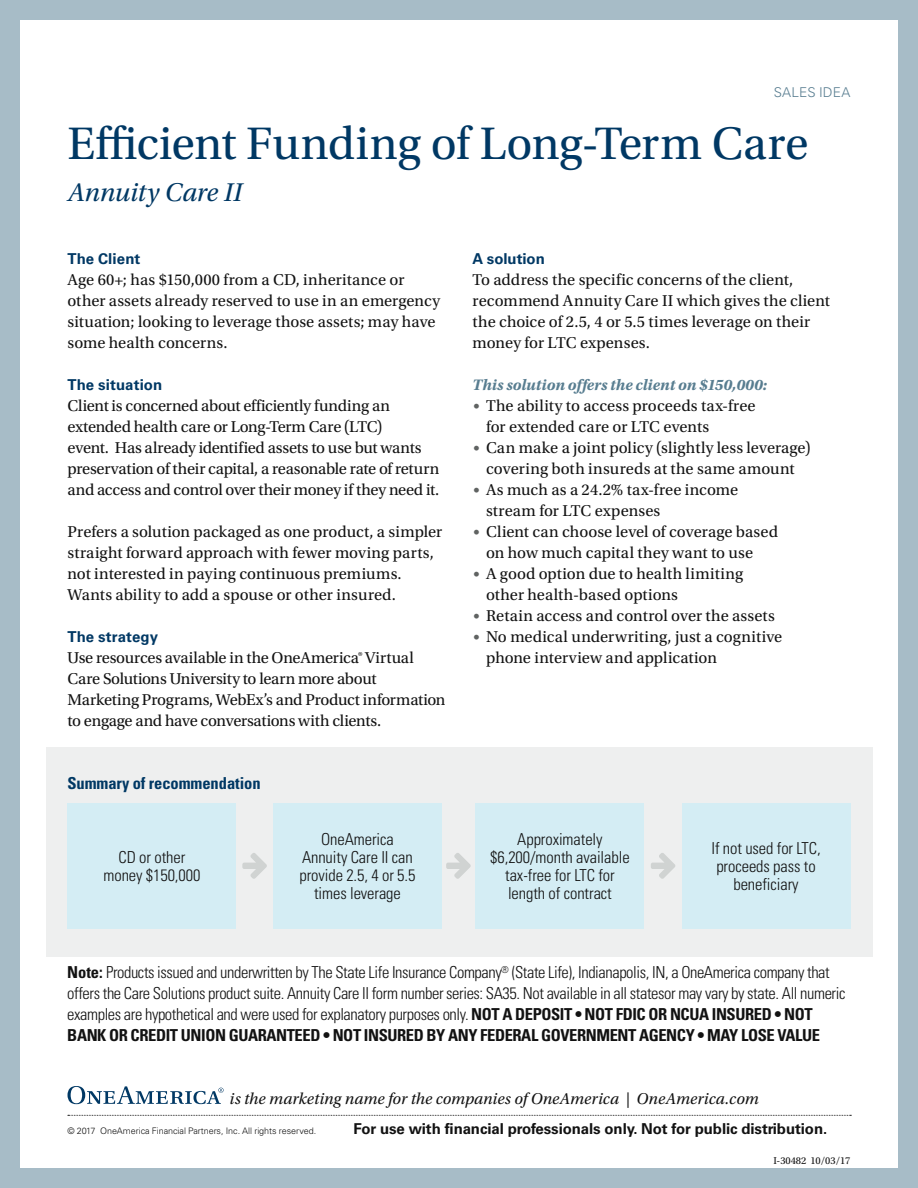
<style>
.page{position:relative;width:918px;height:1188px;background:#a7bcc7}
.page>*{position:absolute;margin:0;border:0;box-sizing:border-box;transform-origin:0 0}
.t1{font:48px "Utopia Std";letter-spacing:-.01em;color:#003864}
.t2{font:italic 27px "Utopia Std";letter-spacing:-.01em;color:#003864}
.t3{font:16.5px/21px "Utopia Std";color:#121212}
.t4{font:300 condensed 16.5px/21px "Univers LT Std";letter-spacing:-.025em;color:#121212}
.t5{font:300 condensed 16.5px/18px "Univers LT Std";letter-spacing:-.005em;color:#121212;text-align:center}
.t6{font:italic 16.5px "Utopia Std";letter-spacing:.01em;color:#121212}
.t7{font:700 condensed 16.5px "Univers LT Std";letter-spacing:-.005em;color:#003864}
.t8{font:italic 700 15.9px "Utopia Std";color:#587d90}
.t9{font:700 15px "Univers LT Std";letter-spacing:-.005em;color:#121212}
.t10{font:700 15px "Univers LT Std";letter-spacing:.005em;color:#003864}
.t11{font:300 13.5px "Univers LT Std";letter-spacing:.01em;color:#587d90}
.t12{font:10.5px "Utopia Std";letter-spacing:-.005em;color:#121212}
.t13{font:300 9px "Univers LT Std";letter-spacing:-.005em;color:#121212}
.s1{font-family:"Univers LT Std";font-weight:300;font-stretch:condensed;font-size:13.5px;color:#606362}
.s2{font-weight:700}
</style>
<div class="page">
<div style="left:20px;top:20px;width:878px;height:1147px;background:#fff"></div>
<svg style="left:67px;top:1086px;width:157px;height:18px"></svg>
<svg style="left:68px;top:1115px;width:783px;height:1px"></svg>
<div style="left:46px;top:747px;width:826px;height:210px;background:#eeefef"></div>
<svg style="left:242px;top:853px;width:25px;height:26px"></svg>
<svg style="left:446px;top:853px;width:25px;height:26px"></svg>
<svg style="left:651px;top:853px;width:24px;height:26px"></svg>
<div style="left:68px;top:803px;width:168px;height:126px;background:#d4edf4"></div>
<div style="left:273px;top:803px;width:169px;height:126px;background:#d4edf4"></div>
<div style="left:475px;top:803px;width:169px;height:126px;background:#d4edf4"></div>
<div style="left:682px;top:803px;width:168px;height:126px;background:#d4edf4"></div>
<p class="t11" style="left:774px;top:84px;width:78px">SALES IDEA</p>
<h1 class="t1" style="left:68px;top:118px;width:743px">Efficient Funding of Long-Term Care</h1>
<h2 class="t2" style="left:68px;top:178px;width:176px">Annuity Care II</h2>
<p class="t10" style="left:68px;top:250px;width:74px">The Client</p>
<p class="t3" style="left:68px;top:270px;width:374px">Age 60+; has $150,000 from a CD, inheritance or other assets already reserved to use in an emergency situation; looking to leverage those assets; may have some health concerns.</p>
<p class="t10" style="left:68px;top:376px;width:96px">The situation</p>
<p class="t3" style="left:68px;top:396px;width:373px">Client is concerned about efficiently funding an extended health care or Long-Term Care (LTC)<br>event. Has already identified assets to use but wants preservation of their capital, a reasonable rate of return and access and control over their money if they need it.</p>
<p class="t3" style="left:68px;top:522px;width:376px">Prefers a solution packaged as one product, a simpler straight forward approach with fewer moving parts, not interested in paying continuous premiums.<br>Wants ability to add a spouse or other insured.</p>
<p class="t10" style="left:68px;top:628px;width:92px">The strategy</p>
<p class="t3" style="left:68px;top:648px;width:380px">Use resources available in the OneAmerica® Virtual Care Solutions University to learn more about Marketing Programs, WebEx’s and Product information to engage and have conversations with clients.</p>
<p class="t7" style="left:68px;top:773px;width:195px">Summary of recommendation</p>
<p class="t10" style="left:473px;top:250px;width:74px">A solution</p>
<p class="t3" style="left:473px;top:270px;width:359px">To address the specific concerns of the client, recommend Annuity Care II which gives the client the choice of 2.5, 4 or 5.5 times leverage on their money for LTC expenses.</p>
<p class="t8" style="left:473px;top:376px;width:296px">This solution offers the client on $150,000:</p>
<p class="t3" style="left:486px;top:396px;width:271px;text-indent:-14px"><span class="s1">•</span> The ability to access proceeds tax-free for extended care or LTC events</p>
<p class="t3" style="left:473px;top:438px;width:339px;text-align:center"><span class="s1">•</span> Can make a joint policy (slightly less leverage) covering both insureds at the same amount</p>
<p class="t3" style="left:486px;top:480px;width:254px;text-indent:-14px"><span class="s1">•</span> As much as a 24.2% tax-free income stream for LTC expenses</p>
<p class="t3" style="left:486px;top:522px;width:293px;text-indent:-14px"><span class="s1">•</span> Client can choose level of coverage based on how much capital they want to use</p>
<p class="t3" style="left:486px;top:564px;width:259px;text-indent:-14px"><span class="s1">•</span> A good option due to health limiting other health-based options</p>
<p class="t3" style="left:473px;top:606px;width:304px"><span class="s1">•</span> Retain access and control over the assets</p>
<p class="t3" style="left:486px;top:627px;width:298px;text-indent:-14px"><span class="s1">•</span> No medical underwriting, just a cognitive phone interview and application</p>
<p class="t5" style="left:104px;top:848px;width:98px">CD or other money $150,000</p>
<p class="t5" style="left:299px;top:830px;width:118px">OneAmerica<br>Annuity Care II can provide 2.5, 4 or 5.5 times leverage</p>
<p class="t5" style="left:490px;top:830px;width:141px">Approximately $6,200/month available tax-free for LTC for length of contract</p>
<p class="t5" style="left:711px;top:839px;width:111px">If not used for LTC, proceeds pass to beneficiary</p>
<p class="t4" style="left:67px;top:962px;width:780px"><span class="s2">Note:</span> Products issued and underwritten by The State Life Insurance Company<sup>®</sup> (State Life), Indianapolis, IN, a OneAmerica company that offers the Care Solutions product suite. Annuity Care II form number series: SA35. Not available in all statesor may vary by state. All numeric examples are hypothetical and were used for explanatory purposes only. <span class="s2">NOT A DEPOSIT • NOT FDIC OR NCUA INSURED • NOT BANK OR CREDIT UNION GUARANTEED • NOT INSURED BY ANY FEDERAL GOVERNMENT AGENCY • MAY LOSE VALUE</span></p>
<p class="t6" style="left:230px;top:1090px;width:531px">is the marketing name for the companies of OneAmerica | OneAmerica.com</p>
<p class="t13" style="left:68px;top:1125px;width:250px">© 2017 OneAmerica Financial Partners, Inc. All rights reserved.</p>
<p class="t9" style="left:353px;top:1120px;width:475px">For use with financial professionals only. Not for public distribution.</p>
<p class="t12" style="left:774px;top:1155px;width:79px">I-30482 10/03/17</p>
</div>
